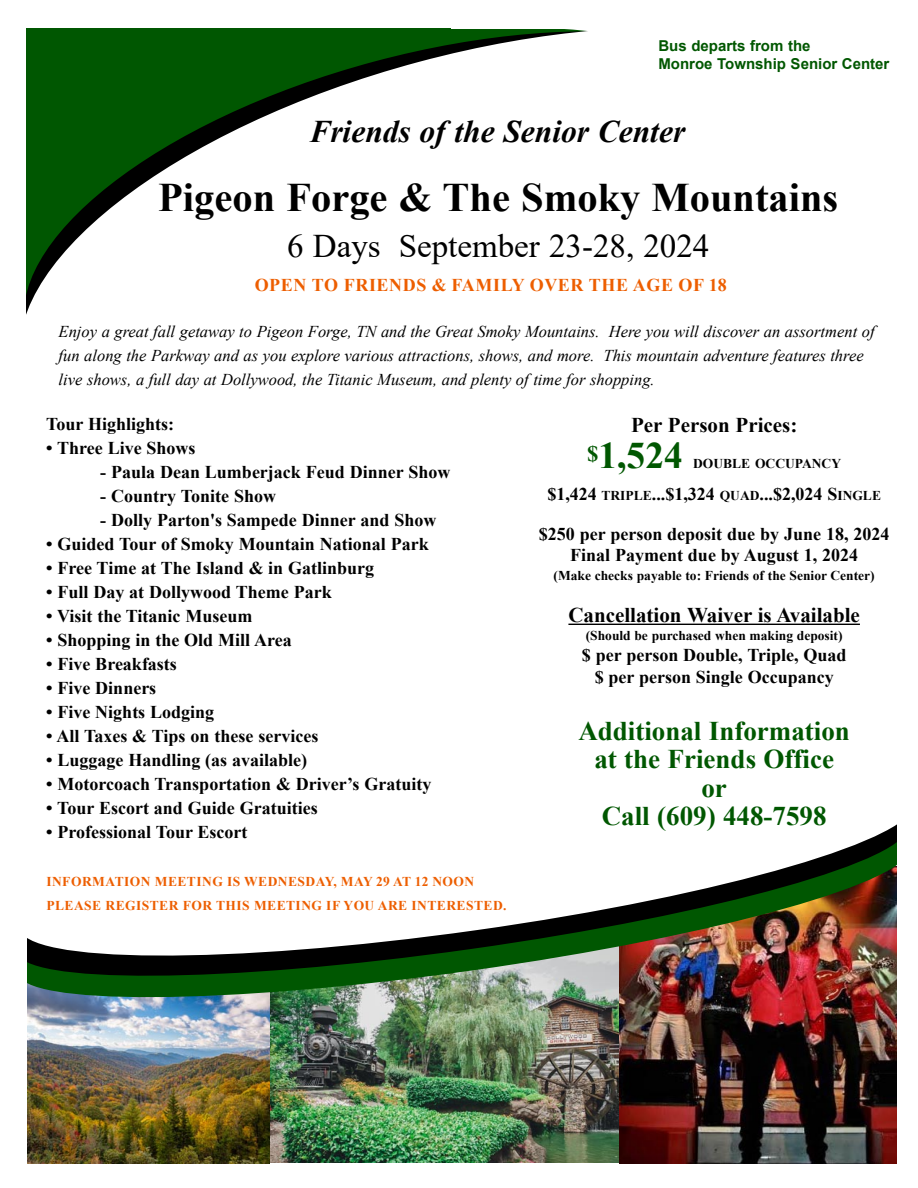
<style>
.page{position:relative;width:918px;height:1188px;background:#fff}
.page>*{position:absolute;margin:0;border:0;box-sizing:border-box;transform-origin:0 0}
.t1{font:700 40.5px "Times New Roman";color:#000}
.t2{font:700 37.5px "Times New Roman";color:#005701}
.t3{font:33px "Times New Roman";color:#000}
.t4{font:italic 700 31.5px "Times New Roman";color:#000}
.t5{font:700 27px "Times New Roman";color:#005701}
.t6{font:700 21px "Times New Roman";color:#000}
.t7{font:700 18px "Times New Roman";color:#000}
.t8{font:700 18px "Times New Roman";letter-spacing:.035em;color:#ed5e00}
.t9{font:italic 16.5px/24px "Times New Roman";color:#000}
.t10{font:700 15px "Arial";color:#005701}
.t11{font:700 13.5px "Times New Roman";color:#000}
.t12{font:700 13.5px "Times New Roman";letter-spacing:.035em;color:#ed5e00}
.s1{font-size:13.5px}
</style>
<div class="page">
<svg style="left:26px;top:28px;width:562px;height:287px"></svg>
<div style="left:451px;top:5px;width:240px;height:24px;background:#fff"></div>
<img style="left:270px;top:1006px;width:350px;height:157px">
<img style="left:27px;top:1006px;width:243px;height:157px">
<img style="left:620px;top:1006px;width:277px;height:157px">
<img style="left:27px;top:985px;width:870px;height:21px">
<img style="left:27px;top:965px;width:870px;height:20px">
<svg style="left:27px;top:824px;width:870px;height:141px"></svg>
<hr style="left:568px;top:624px;width:292px;height:1px;background:#000">
<p class="t10" style="left:658px;top:37px;width:154px">Bus departs from the</p>
<p class="t10" style="left:658px;top:55px;width:233px">Monroe Township Senior Center</p>
<p class="t4" style="left:309px;top:113px;width:377px">Friends of the Senior Center</p>
<p class="t1" style="left:158px;top:175px;width:682px">Pigeon Forge &amp; The Smoky Mountains</p>
<p class="t3" style="left:287px;top:227px;width:424px">6 Days September 23-28, 2024</p>
<p class="t8" style="left:255px;top:275px;width:474px">OPEN TO FRIENDS &amp; FAMILY OVER THE AGE OF 18</p>
<p class="t9" style="left:59px;top:319px;width:818px">Enjoy a great fall getaway to Pigeon Forge, TN and the Great Smoky Mountains. Here you will discover an assortment of fun along the Parkway and as you explore various attractions, shows, and more. This mountain adventure features three live shows, a full day at Dollywood, the Titanic Museum, and plenty of time for shopping.</p>
<p class="t7" style="left:46px;top:414px;width:129px">Tour Highlights:</p>
<p class="t7" style="left:46px;top:438px;width:151px">• Three Live Shows</p>
<p class="t7" style="left:100px;top:462px;width:352px">- Paula Dean Lumberjack Feud Dinner Show</p>
<p class="t7" style="left:100px;top:486px;width:177px">- Country Tonite Show</p>
<p class="t7" style="left:100px;top:510px;width:338px">- Dolly Parton's Sampede Dinner and Show</p>
<p class="t7" style="left:46px;top:534px;width:384px">• Guided Tour of Smoky Mountain National Park</p>
<p class="t7" style="left:46px;top:558px;width:330px">• Free Time at The Island &amp; in Gatlinburg</p>
<p class="t7" style="left:46px;top:582px;width:287px">• Full Day at Dollywood Theme Park</p>
<p class="t7" style="left:46px;top:606px;width:208px">• Visit the Titanic Museum</p>
<p class="t7" style="left:46px;top:630px;width:247px">• Shopping in the Old Mill Area</p>
<p class="t7" style="left:46px;top:654px;width:132px">• Five Breakfasts</p>
<p class="t7" style="left:46px;top:678px;width:112px">• Five Dinners</p>
<p class="t7" style="left:46px;top:702px;width:170px">• Five Nights Lodging</p>
<p class="t7" style="left:46px;top:726px;width:274px">• All Taxes &amp; Tips on these services</p>
<p class="t7" style="left:46px;top:750px;width:263px">• Luggage Handling (as available)</p>
<p class="t7" style="left:46px;top:774px;width:387px">• Motorcoach Transportation &amp; Driver’s Gratuity</p>
<p class="t7" style="left:46px;top:798px;width:273px">• Tour Escort and Guide Gratuities</p>
<p class="t7" style="left:46px;top:822px;width:203px">• Professional Tour Escort</p>
<p class="t12" style="left:46px;top:874px;width:429px">INFORMATION MEETING IS WEDNESDAY, MAY 29 AT 12 NOON</p>
<p class="t12" style="left:46px;top:898px;width:462px">PLEASE REGISTER FOR THIS MEETING IF YOU ARE INTERESTED.</p>
<p class="t6" style="left:631px;top:413px;width:168px">Per Person Prices:</p>
<p class="t2" style="left:587px;top:435px;width:97px"><sup>$</sup>1,524</p>
<p class="t11" style="left:693px;top:456px;width:149px">DOUBLE OCCUPANCY</p>
<p class="t7" style="left:547px;top:484px;width:335px">$1,424 <span class="s1">TRIPLE</span>...$1,324 <span class="s1">QUAD</span>...$2,024 S<span class="s1">INGLE</span></p>
<p class="t7" style="left:539px;top:524px;width:352px">$250 per person deposit due by June 18, 2024</p>
<p class="t7" style="left:570px;top:545px;width:290px">Final Payment due by August 1, 2024</p>
<p class="t11" style="left:554px;top:568px;width:323px">(Make checks payable to: Friends of the Senior Center)</p>
<p class="t6" style="left:568px;top:603px;width:293px">Cancellation Waiver is Available</p>
<p class="t11" style="left:586px;top:628px;width:258px">(Should be purchased when making deposit)</p>
<p class="t7" style="left:582px;top:645px;width:266px">$ per person Double, Triple, Quad</p>
<p class="t7" style="left:595px;top:667px;width:241px">$ per person Single Occupancy</p>
<p class="t5" style="left:578px;top:715px;width:273px">Additional Information</p>
<p class="t5" style="left:594px;top:744px;width:241px">at the Friends Office</p>
<p class="t5" style="left:701px;top:773px;width:27px">or</p>
<p class="t5" style="left:602px;top:801px;width:226px">Call (609) 448-7598</p>
</div>
